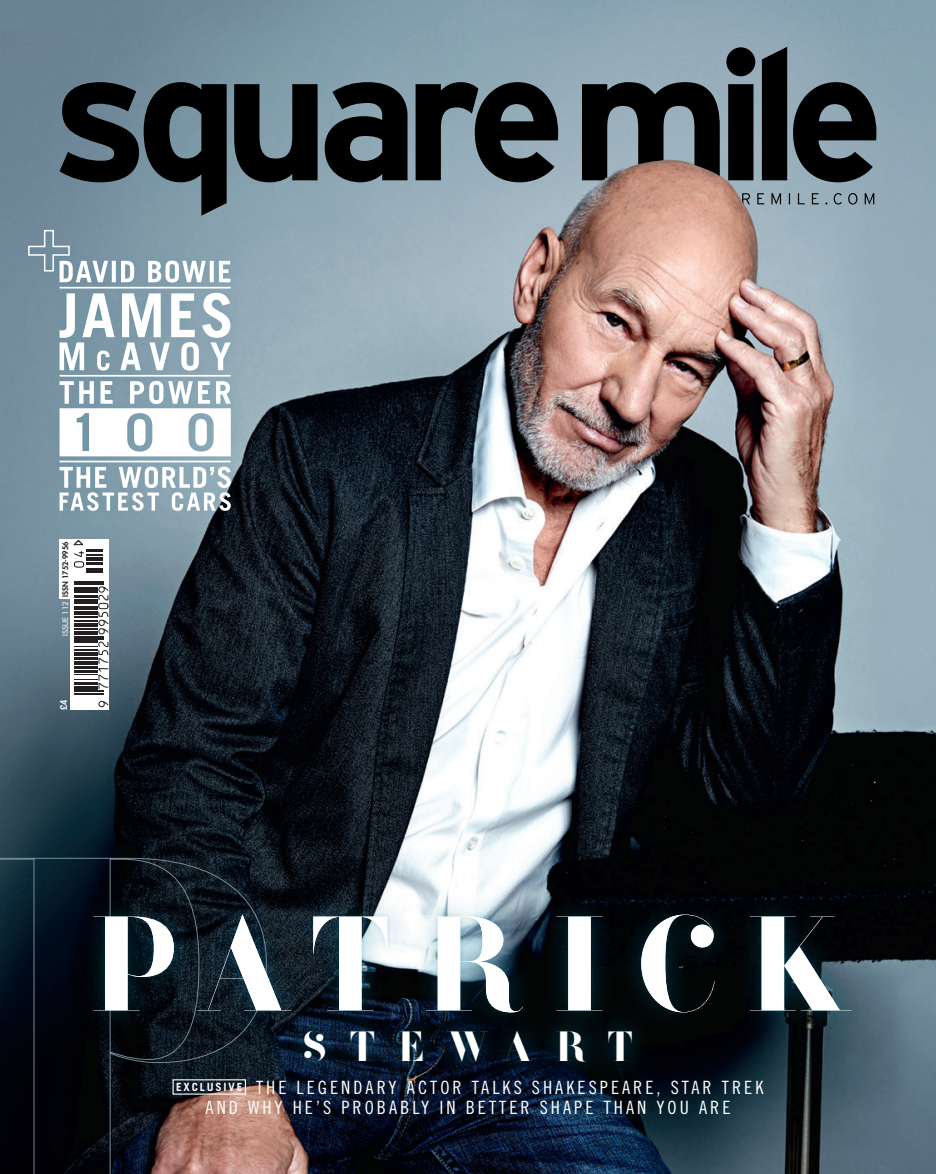
<style>
.page{position:relative;width:936px;height:1174px;background:#fff}
.page>*{position:absolute;margin:0;border:0;box-sizing:border-box;transform-origin:0 0}
.t1{font:133.95px "F37 Bella";letter-spacing:.245em;color:#fff}
.t2{font:42.15px "F37 Bella";letter-spacing:.545em;color:#fff}
.s1{font:18.3px/20.5px "Trade Gothic LT Std Cn 18";letter-spacing:.165em;color:#fff}
.t3{font:700 11.25px "Trade Gothic LT Std";letter-spacing:.165em;color:#fff}
.t4{font:800 9px "Futura Std";color:#fff}
.t5{font:800 7.5px "Futura Std";color:#231f20}
.t6{font:500 7.5px "Futura Std";letter-spacing:.01em;color:#fff}
</style>
<div class="page">
<img style="left:0;top:0;width:935px;height:1174px">
<div style="left:154px;top:1060px;width:626px;height:72px;background:#00799e;opacity:.2"></div>
<svg style="left:60px;top:47px;width:816px;height:169px;background:#536169"></svg>
<div style="left:14px;top:216px;width:231px;height:308px;background:#00799e;opacity:.15"></div>
<svg style="left:27px;top:229px;width:203px;height:53px;background:#93a9b5"></svg>
<hr style="left:60px;top:375px;width:171px;height:1px;background:#fff">
<hr style="left:60px;top:287px;width:171px;height:1px;background:#fff">
<hr style="left:60px;top:460px;width:171px;height:2px;background:#fff">
<svg style="left:60px;top:466px;width:171px;height:45px"></svg>
<svg style="left:60px;top:381px;width:171px;height:75px"></svg>
<svg style="left:60px;top:293px;width:171px;height:78px"></svg>
<svg style="left:0;top:858px;width:267px;height:316px;background:#222127"></svg>
<div style="left:79px;top:891px;width:785px;height:145px;background:#00799e;opacity:.4"></div>
<div style="left:281px;top:1008px;width:373px;height:76px;background:#00799e;opacity:.8"></div>
<div style="left:90px;top:910px;width:765px;height:106px;background:#00799e;opacity:.2"></div>
<img style="left:598px;top:160px;width:150px;height:52px">
<div style="left:60px;top:539px;width:10px;height:60px;background:#fff"></div>
<div style="left:70px;top:539px;width:38px;height:171px;background:#fff"></div>
<svg style="left:73px;top:540px;width:35px;height:167px"></svg>
<p class="t5" style="left:61px;top:596px;width:56px;rotate:-90deg">ISSN 1752-9956</p>
<p class="t6" style="left:61px;top:636px;width:36px;rotate:-90deg">ISSUE 112</p>
<p class="t4" style="left:58px;top:710px;width:12px;rotate:-90deg">£4</p>
<p class="t1" style="left:91px;top:885px;width:758px">PATRICK</p>
<p class="t2" style="left:303px;top:1021px;width:331px">STEWART</p>
<p class="s1" style="left:205px;top:1076px;width:559px;text-indent:51px">THE LEGENDARY ACTOR TALKS SHAKESPEARE, STAR TREK<br>AND WHY HE’S PROBABLY IN BETTER SHAPE THAN YOU ARE</p>
<p class="t3" style="left:176px;top:1080px;width:68px">EXCLUSIVE</p>
</div>
